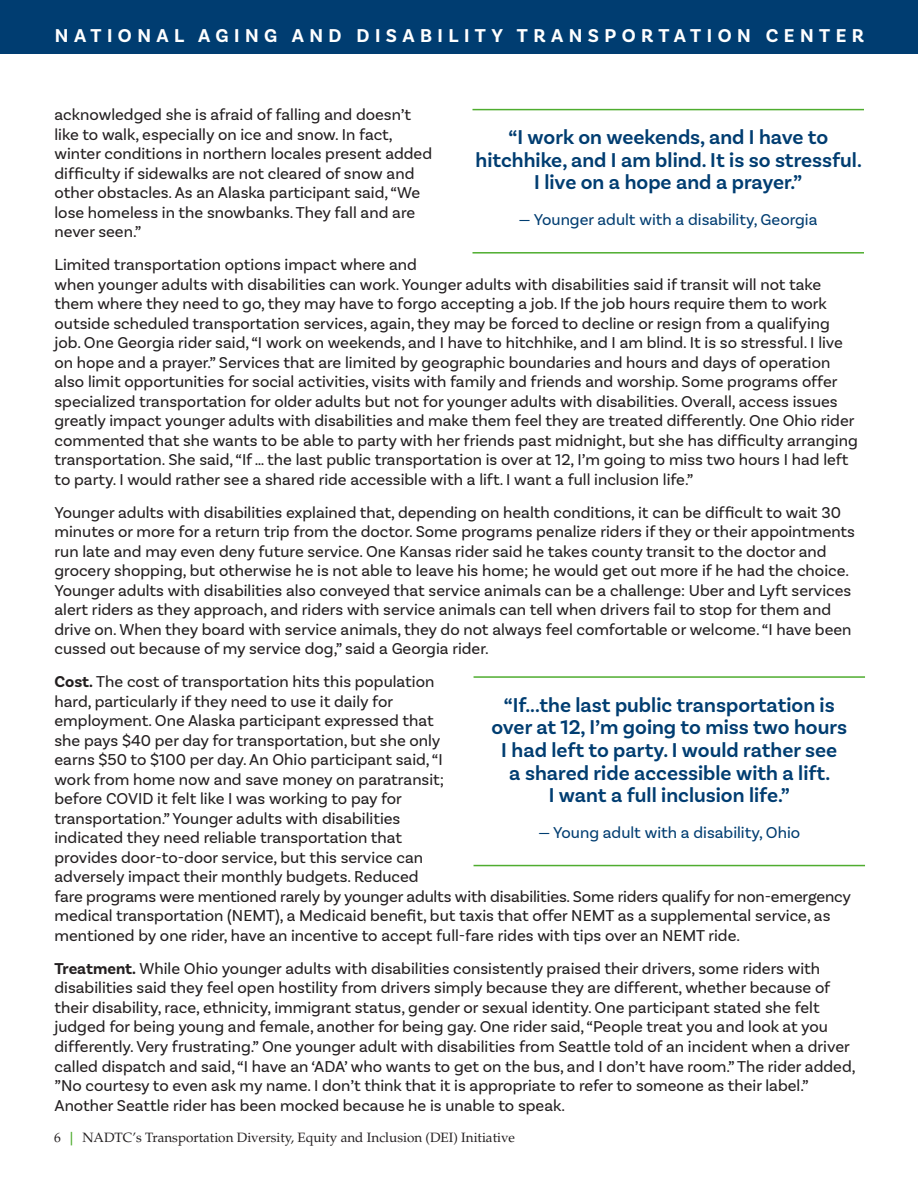
<style>
.page{position:relative;width:918px;height:1188px;background:#fff}
.page>*{position:absolute;margin:0;border:0;box-sizing:border-box;transform-origin:0 0}
.t1{font:600 21px/22.6px "Basic Sans";color:#003d71;text-align:center}
.t2{font:700 19.5px "Basic Sans";letter-spacing:.28em;color:#fff}
.t3{font:16.5px/19.5px "Basic Sans";color:#231f20}
.t4{font:16.5px "Basic Sans";color:#003d71}
.t5{font:13.5px "Palatino LT Std";color:#231f20}
.s1{font-weight:700}
.s2{font-weight:700;color:#4fad2f}
</style>
<div class="page">
<div style="left:0;top:0;width:918px;height:54px;background:#003d71"></div>
<hr style="left:472px;top:109px;width:392px;height:1px;background:#4fad2f">
<hr style="left:472px;top:252px;width:392px;height:2px;background:#4fad2f">
<hr style="left:474px;top:676px;width:391px;height:2px;background:#4fad2f">
<hr style="left:474px;top:865px;width:391px;height:1px;background:#4fad2f">
<p class="t2" style="left:55px;top:24px;width:811px">NATIONAL AGING AND DISABILITY TRANSPORTATION CENTER</p>
<p class="t3" style="left:55px;top:105px;width:379px">acknowledged she is afraid of falling and doesn’t like to walk, especially on ice and snow. In fact, winter conditions in northern locales present added difficulty if sidewalks are not cleared of snow and other obstacles. As an Alaska participant said, “We lose homeless in the snowbanks. They fall and are never seen.”</p>
<p class="t3" style="left:55px;top:255px;width:805px">Limited transportation options impact where and<br>when younger adults with disabilities can work. Younger adults with disabilities said if transit will not take them where they need to go, they may have to forgo accepting a job. If the job hours require them to work outside scheduled transportation services, again, they may be forced to decline or resign from a qualifying job. One Georgia rider said, “I work on weekends, and I have to hitchhike, and I am blind. It is so stressful. I live on hope and a prayer.” Services that are limited by geographic boundaries and hours and days of operation also limit opportunities for social activities, visits with family and friends and worship. Some programs offer specialized transportation for older adults but not for younger adults with disabilities. Overall, access issues greatly impact younger adults with disabilities and make them feel they are treated differently. One Ohio rider commented that she wants to be able to party with her friends past midnight, but she has difficulty arranging transportation. She said, “If … the last public transportation is over at 12, I’m going to miss two hours I had left to party. I would rather see a shared ride accessible with a lift. I want a full inclusion life.”</p>
<p class="t3" style="left:55px;top:503px;width:802px">Younger adults with disabilities explained that, depending on health conditions, it can be difficult to wait 30 minutes or more for a return trip from the doctor. Some programs penalize riders if they or their appointments run late and may even deny future service. One Kansas rider said he takes county transit to the doctor and grocery shopping, but otherwise he is not able to leave his home; he would get out more if he had the choice.<br>Younger adults with disabilities also conveyed that service animals can be a challenge: Uber and Lyft services alert riders as they approach, and riders with service animals can tell when drivers fail to stop for them and drive on. When they board with service animals, they do not always feel comfortable or welcome. “I have been cussed out because of my service dog,” said a Georgia rider.</p>
<p class="t3" style="left:55px;top:672px;width:798px"><span class="s1">Cost.</span> The cost of transportation hits this population<br>hard, particularly if they need to use it daily for<br>employment. One Alaska participant expressed that<br>she pays $40 per day for transportation, but she only<br>earns $50 to $100 per day. An Ohio participant said, “I<br>work from home now and save money on paratransit;<br>before COVID it felt like I was working to pay for<br>transportation.” Younger adults with disabilities<br>indicated they need reliable transportation that<br>provides door-to-door service, but this service can<br>adversely impact their monthly budgets. Reduced<br>fare programs were mentioned rarely by younger adults with disabilities. Some riders qualify for non-emergency medical transportation (NEMT), a Medicaid benefit, but taxis that offer NEMT as a supplemental service, as mentioned by one rider, have an incentive to accept full-fare rides with tips over an NEMT ride.</p>
<p class="t3" style="left:55px;top:959px;width:803px"><span class="s1">Treatment.</span> While Ohio younger adults with disabilities consistently praised their drivers, some riders with disabilities said they feel open hostility from drivers simply because they are different, whether because of their disability, race, ethnicity, immigrant status, gender or sexual identity. One participant stated she felt judged for being young and female, another for being gay. One rider said, “People treat you and look at you differently. Very frustrating.” One younger adult with disabilities from Seattle told of an incident when a driver called dispatch and said, “I have an ‘ADA’ who wants to get on the bus, and I don’t have room.” The rider added, ”No courtesy to even ask my name. I don’t think that it is appropriate to refer to someone as their label.” Another Seattle rider has been mocked because he is unable to speak.</p>
<p class="t1" style="left:476px;top:126px;width:388px">“I work on weekends, and I have to hitchhike, and I am blind. It is so stressful.<br>I live on a hope and a prayer.”</p>
<p class="t4" style="left:519px;top:210px;width:300px">— Younger adult with a disability, Georgia</p>
<p class="t1" style="left:491px;top:693px;width:357px">“If...the last public transportation is over at 12, I’m going to miss two hours I had left to party. I would rather see<br>a shared ride accessible with a lift.<br>I want a full inclusion life.”</p>
<p class="t4" style="left:538px;top:822px;width:263px">— Young adult with a disability, Ohio</p>
<p class="t5" style="left:54px;top:1130px;width:463px">6 <span class="s2">|</span> NADTC’s Transportation Diversity, Equity and Inclusion (DEI) Initiative</p>
</div>
